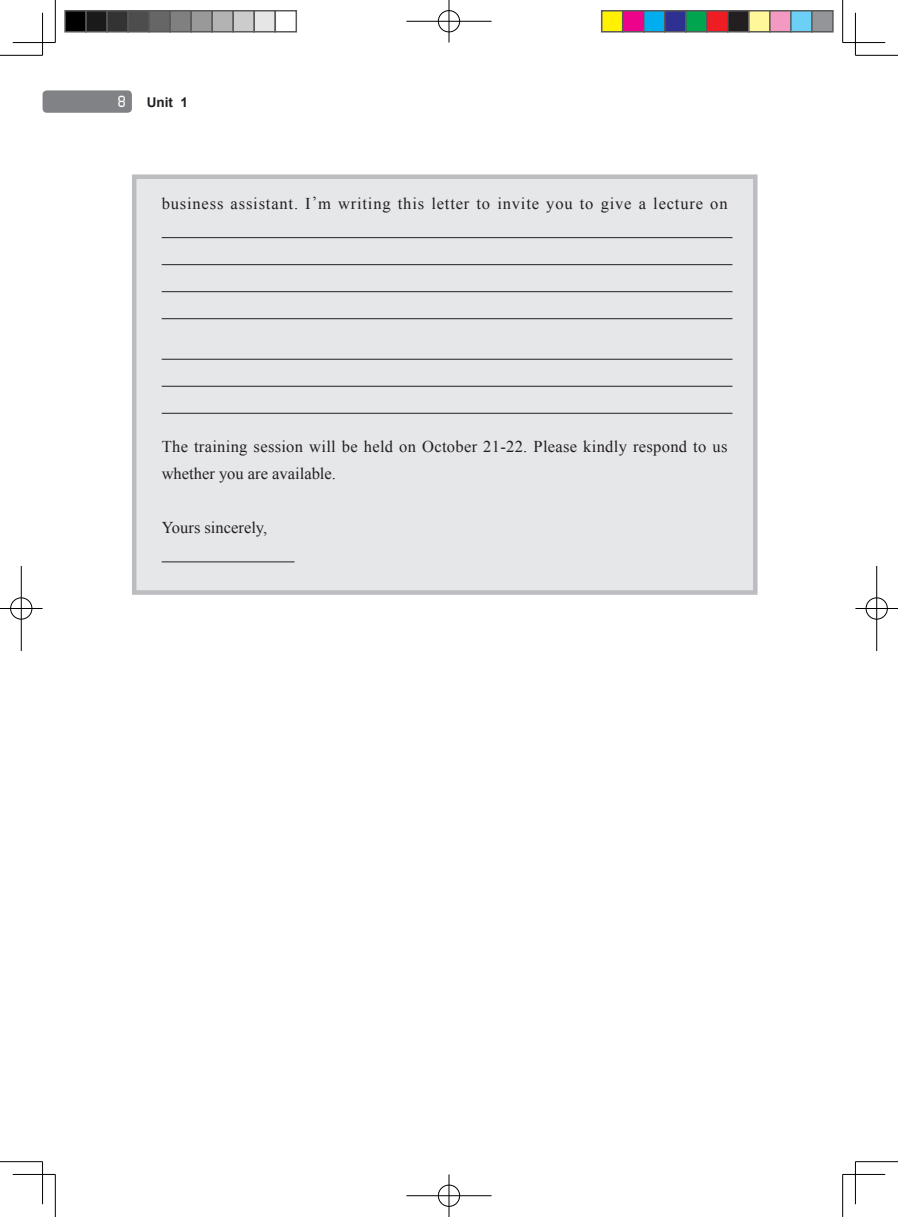
<style>
.page{position:relative;width:898px;height:1217px;background:#fff}
.page>*{position:absolute;margin:0;border:0;box-sizing:border-box;transform-origin:0 0}
.t1{font:16.5px/27px "Times New Roman";letter-spacing:.02em;color:#231f20}
.t2{font:16.5px "Times New Roman";letter-spacing:.05em;color:#231f20}
.t3{font:16.5px "Times New Roman";color:#231f20}
.t4{font:15px "a LCD Nova";color:#fff}
.t5{font:700 13.5px "Arial";color:#231f20}
</style>
<div class="page">
<div style="left:43px;top:90px;width:89px;height:23px;background:#808285;border-radius:4px"></div>
<div style="left:132px;top:174px;width:625px;height:420px;background:#e6e7e9;border:4px solid #bcbdc0"></div>
<hr style="left:162px;top:237px;width:570px;height:1px;background:#231f20">
<hr style="left:162px;top:264px;width:570px;height:1px;background:#231f20">
<hr style="left:162px;top:291px;width:570px;height:1px;background:#231f20">
<hr style="left:162px;top:318px;width:570px;height:1px;background:#231f20">
<hr style="left:162px;top:359px;width:570px;height:1px;background:#231f20">
<hr style="left:162px;top:386px;width:570px;height:1px;background:#231f20">
<hr style="left:162px;top:413px;width:570px;height:1px;background:#231f20">
<hr style="left:162px;top:561px;width:132px;height:1px;background:#231f20">
<hr style="left:0;top:55px;width:43px;height:1px;background:#000">
<hr style="left:855px;top:55px;width:42px;height:1px;background:#000">
<hr style="left:0;top:1161px;width:43px;height:1px;background:#000">
<hr style="left:855px;top:1161px;width:42px;height:1px;background:#000">
<hr style="left:55px;top:0;width:1px;height:43px;background:#000">
<hr style="left:55px;top:1174px;width:1px;height:42px;background:#000">
<hr style="left:842px;top:0;width:1px;height:43px;background:#000">
<hr style="left:842px;top:1174px;width:1px;height:42px;background:#000">
<hr style="left:13px;top:42px;width:42px;height:1px;background:#000">
<hr style="left:842px;top:42px;width:42px;height:1px;background:#000">
<hr style="left:13px;top:1173px;width:42px;height:1px;background:#000">
<hr style="left:842px;top:1173px;width:42px;height:1px;background:#000">
<hr style="left:42px;top:13px;width:1px;height:42px;background:#000">
<hr style="left:42px;top:1161px;width:1px;height:42px;background:#000">
<hr style="left:854px;top:13px;width:1px;height:42px;background:#000">
<hr style="left:854px;top:1161px;width:1px;height:42px;background:#000">
<div style="left:437px;top:10px;width:23px;height:23px;border:2px solid #fff;border-radius:50%"></div>
<hr style="left:406px;top:20px;width:85px;height:2px;background:#fff">
<hr style="left:448px;top:0;width:2px;height:43px;background:#fff">
<div style="left:438px;top:10px;width:21px;height:22px;border:1px solid #000;border-radius:50%"></div>
<hr style="left:406px;top:21px;width:85px;height:1px;background:#000">
<hr style="left:448px;top:0;width:1px;height:43px;background:#000">
<div style="left:437px;top:1183px;width:23px;height:23px;border:2px solid #fff;border-radius:50%"></div>
<hr style="left:406px;top:1194px;width:85px;height:2px;background:#fff">
<hr style="left:448px;top:1174px;width:2px;height:42px;background:#fff">
<div style="left:438px;top:1184px;width:21px;height:22px;border:1px solid #000;border-radius:50%"></div>
<hr style="left:406px;top:1195px;width:85px;height:1px;background:#000">
<hr style="left:448px;top:1174px;width:1px;height:42px;background:#000">
<div style="left:10px;top:596px;width:23px;height:24px;border:2px solid #fff;border-radius:50%"></div>
<hr style="left:0;top:607px;width:43px;height:2px;background:#fff">
<hr style="left:20px;top:566px;width:2px;height:85px;background:#fff">
<div style="left:10px;top:597px;width:22px;height:22px;border:1px solid #000;border-radius:50%"></div>
<hr style="left:0;top:608px;width:43px;height:1px;background:#000">
<hr style="left:21px;top:566px;width:1px;height:85px;background:#000">
<div style="left:864px;top:596px;width:23px;height:24px;border:2px solid #fff;border-radius:50%"></div>
<hr style="left:855px;top:607px;width:42px;height:2px;background:#fff">
<hr style="left:875px;top:566px;width:2px;height:85px;background:#fff">
<div style="left:865px;top:597px;width:22px;height:22px;border:1px solid #000;border-radius:50%"></div>
<hr style="left:855px;top:608px;width:42px;height:1px;background:#000">
<hr style="left:876px;top:566px;width:1px;height:85px;background:#000">
<div style="left:65px;top:11px;width:21px;height:21px;background:#000"></div>
<div style="left:64px;top:10px;width:23px;height:23px;border:2px solid #595959"></div>
<div style="left:86px;top:11px;width:21px;height:21px;background:#1a1a1a"></div>
<div style="left:85px;top:10px;width:23px;height:23px;border:2px solid #595959"></div>
<div style="left:107px;top:11px;width:21px;height:21px;background:#333"></div>
<div style="left:106px;top:10px;width:23px;height:23px;border:2px solid #595959"></div>
<div style="left:128px;top:11px;width:21px;height:21px;background:#4d4d4d"></div>
<div style="left:127px;top:10px;width:23px;height:23px;border:2px solid #595959"></div>
<div style="left:149px;top:11px;width:21px;height:21px;background:#666"></div>
<div style="left:148px;top:10px;width:23px;height:23px;border:2px solid #595959"></div>
<div style="left:170px;top:11px;width:21px;height:21px;background:#808080"></div>
<div style="left:169px;top:10px;width:23px;height:23px;border:2px solid #595959"></div>
<div style="left:191px;top:11px;width:21px;height:21px;background:#999"></div>
<div style="left:190px;top:10px;width:23px;height:23px;border:2px solid #595959"></div>
<div style="left:212px;top:11px;width:21px;height:21px;background:#b3b3b3"></div>
<div style="left:211px;top:10px;width:23px;height:23px;border:2px solid #595959"></div>
<div style="left:233px;top:11px;width:21px;height:21px;background:#ccc"></div>
<div style="left:232px;top:10px;width:23px;height:23px;border:2px solid #595959"></div>
<div style="left:254px;top:11px;width:21px;height:21px;background:#e6e6e6"></div>
<div style="left:253px;top:10px;width:23px;height:23px;border:2px solid #595959"></div>
<div style="left:274px;top:10px;width:23px;height:23px;border:2px solid #595959"></div>
<div style="left:601px;top:11px;width:21px;height:21px;background:#fff101"></div>
<div style="left:600px;top:10px;width:23px;height:23px;border:2px solid #595959"></div>
<div style="left:622px;top:11px;width:21px;height:21px;background:#ed028c"></div>
<div style="left:621px;top:10px;width:23px;height:23px;border:2px solid #595959"></div>
<div style="left:643px;top:11px;width:21px;height:21px;background:#00aeef"></div>
<div style="left:642px;top:10px;width:23px;height:23px;border:2px solid #595959"></div>
<div style="left:664px;top:11px;width:21px;height:21px;background:#2e3092"></div>
<div style="left:663px;top:10px;width:23px;height:23px;border:2px solid #595959"></div>
<div style="left:685px;top:11px;width:21px;height:21px;background:#00a54f"></div>
<div style="left:684px;top:10px;width:23px;height:23px;border:2px solid #595959"></div>
<div style="left:706px;top:11px;width:21px;height:21px;background:#ee1d23"></div>
<div style="left:705px;top:10px;width:23px;height:23px;border:2px solid #595959"></div>
<div style="left:727px;top:11px;width:21px;height:21px;background:#231f20"></div>
<div style="left:726px;top:10px;width:23px;height:23px;border:2px solid #595959"></div>
<div style="left:748px;top:11px;width:21px;height:21px;background:#fff79a"></div>
<div style="left:747px;top:10px;width:23px;height:23px;border:2px solid #595959"></div>
<div style="left:769px;top:11px;width:21px;height:21px;background:#f499c2"></div>
<div style="left:768px;top:10px;width:23px;height:23px;border:2px solid #595959"></div>
<div style="left:790px;top:11px;width:21px;height:21px;background:#6bcff6"></div>
<div style="left:789px;top:10px;width:23px;height:23px;border:2px solid #595959"></div>
<div style="left:811px;top:11px;width:21px;height:21px;background:#939598"></div>
<div style="left:810px;top:10px;width:23px;height:23px;border:2px solid #595959"></div>
<p class="t4" style="left:118px;top:94px;width:9px">8</p>
<p class="t5" style="left:147px;top:93px;width:43px">Unit 1</p>
<p class="t2" style="left:162px;top:192px;width:567px">business assistant. I’m writing this letter to invite you to give a lecture on</p>
<p class="t1" style="left:162px;top:432px;width:567px">The training session will be held on October 21-22. Please kindly respond to us whether you are available.</p>
<p class="t3" style="left:162px;top:516px;width:107px">Yours sincerely,</p>
</div>
